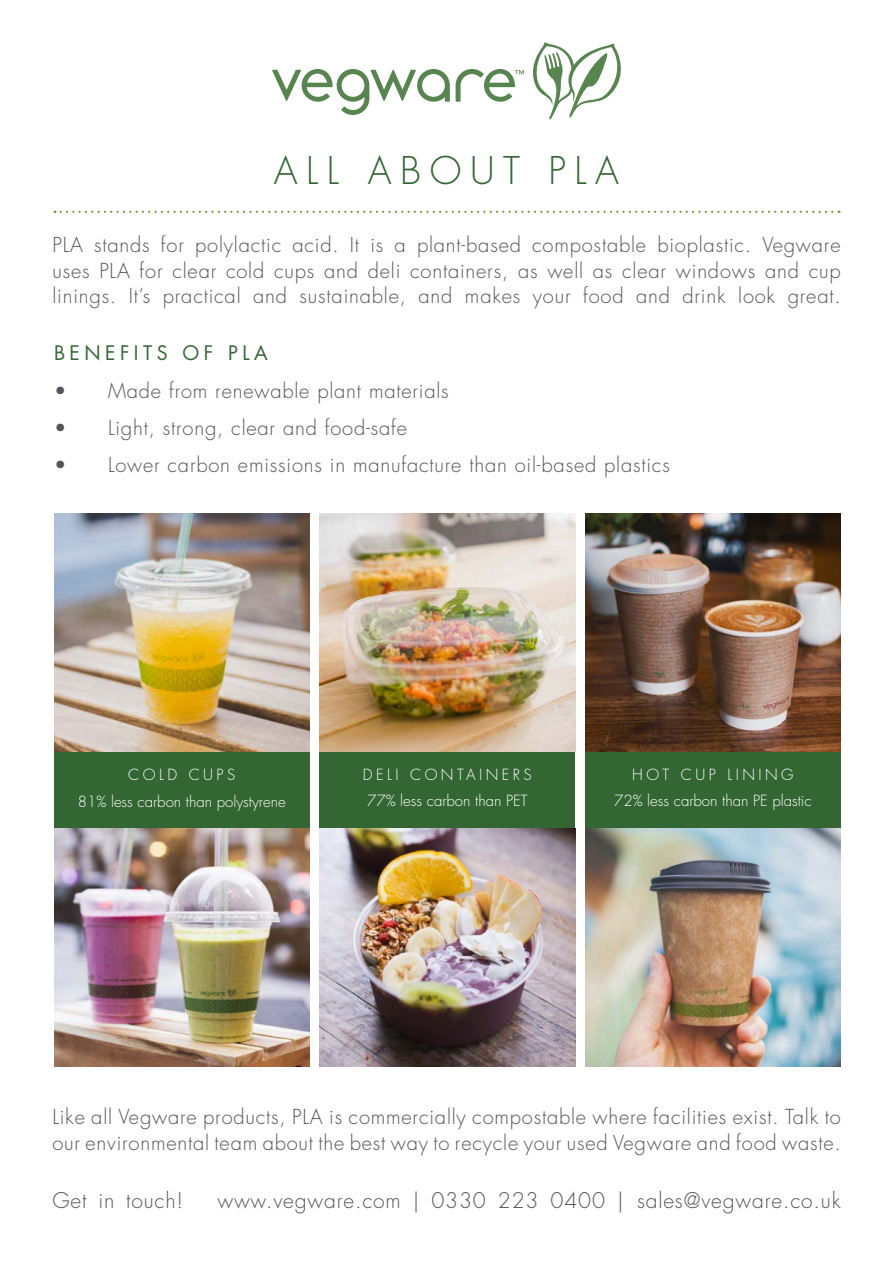
<style>
.page{position:relative;width:893px;height:1263px;background:#fff}
.page>*{position:absolute;margin:0;border:0;box-sizing:border-box;transform-origin:0 0}
.t1{font:300 37.2px "Futura Std";letter-spacing:.23em;color:#363}
.t2{font:300 21px "Futura Std";letter-spacing:.04em;color:#56545b}
.t3{font:300 20.1px/25.5px "Futura Std";letter-spacing:.04em;color:#56545b;text-align:justify}
.t4{font:19.5px "Futura Std";letter-spacing:.23em;color:#363}
.t5{font:300 15px/26.5px "Futura Std";color:#fff;text-align:center}
</style>
<div class="page">
<svg style="left:533px;top:42px;width:88px;height:77px"></svg>
<svg style="left:456px;top:69px;width:68px;height:33px"></svg>
<svg style="left:272px;top:69px;width:178px;height:46px"></svg>
<svg style="left:61px;top:211px;width:778px;height:2px"></svg>
<div style="left:54px;top:751px;width:256px;height:77px;background:#363"></div>
<div style="left:320px;top:751px;width:255px;height:77px;background:#363"></div>
<div style="left:585px;top:751px;width:256px;height:77px;background:#363"></div>
<img style="left:54px;top:513px;width:256px;height:238px">
<img style="left:54px;top:828px;width:256px;height:238px">
<img style="left:320px;top:513px;width:255px;height:238px">
<img style="left:320px;top:828px;width:255px;height:238px">
<img style="left:585px;top:513px;width:256px;height:238px">
<img style="left:585px;top:828px;width:256px;height:238px">
<h1 class="t1" style="left:274px;top:148px;width:347px">ALL ABOUT PLA</h1>
<p class="t3" style="left:52px;top:233px;width:790px">PLA stands for polylactic acid. It is a plant-based compostable bioplastic. Vegware uses PLA for clear cold cups and deli containers, as well as clear windows and cup linings. It’s practical and sustainable, and makes your food and drink look great.</p>
<p class="t4" style="left:54px;top:340px;width:215px">BENEFITS OF PLA</p>
<p class="t3" style="left:54px;top:378px;width:396px">• Made from renewable plant materials</p>
<p class="t3" style="left:54px;top:415px;width:355px">• Light, strong, clear and food-safe</p>
<p class="t3" style="left:54px;top:453px;width:617px">• Lower carbon emissions in manufacture than oil-based plastics</p>
<p class="t5" style="left:78px;top:762px;width:209px">COLD CUPS<br>81% less carbon than polystyrene</p>
<p class="t5" style="left:363px;top:762px;width:170px;text-align:left">DELI CONTAINERS<br>77% less carbon than PET</p>
<p class="t5" style="left:614px;top:762px;width:199px">HOT CUP LINING<br>72% less carbon than PE plastic</p>
<p class="t3" style="left:52px;top:1105px;width:790px">Like all Vegware products, PLA is commercially compostable where facilities exist. Talk to our environmental team about the best way to recycle your used Vegware and food waste.</p>
<p class="t2" style="left:52px;top:1188px;width:132px">Get in touch!</p>
<p class="t2" style="left:217px;top:1188px;width:625px">www.vegware.com | 0330 223 0400 | sales@vegware.co.uk</p>
</div>
